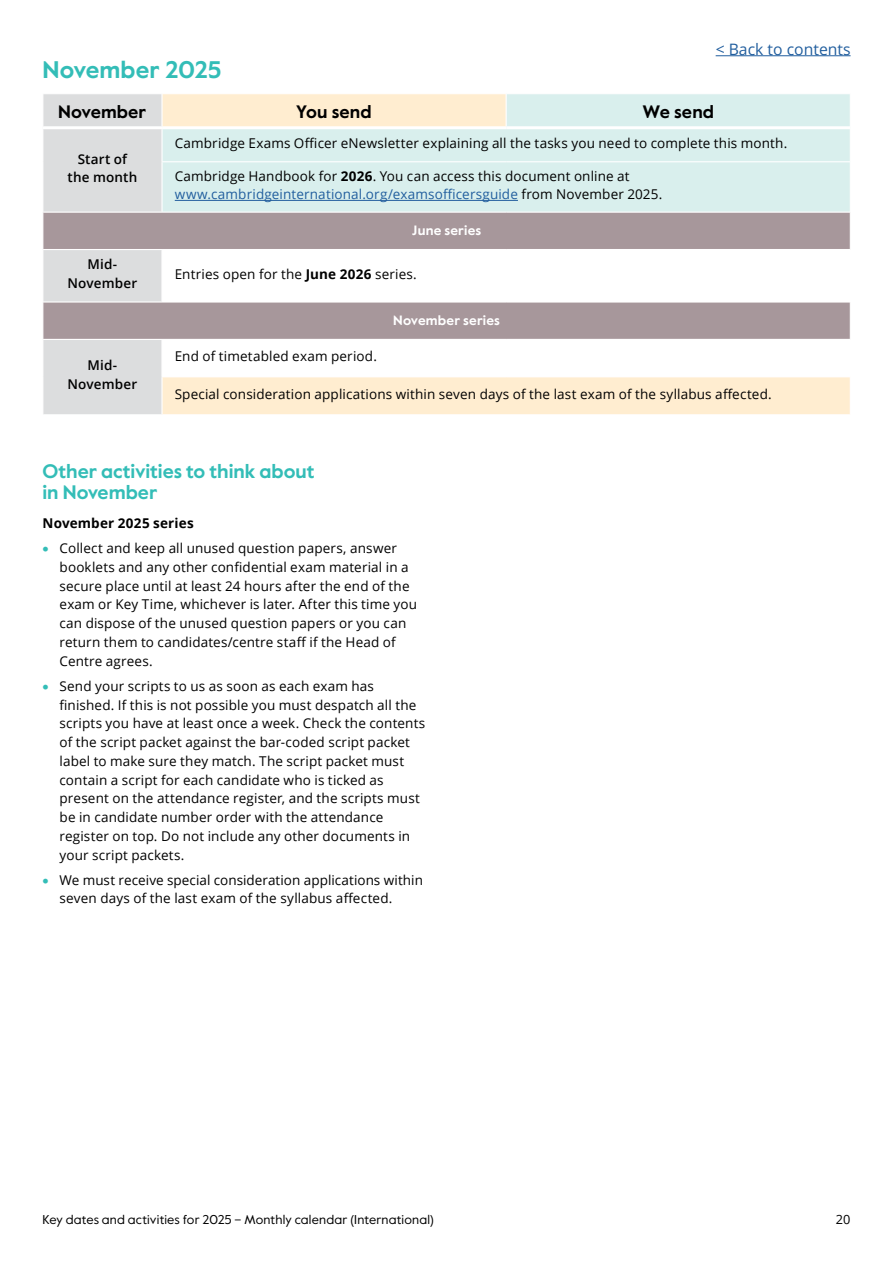
<style>
.page{position:relative;width:893px;height:1263px;background:#fff}
.page>*{position:absolute;margin:0;border:0;box-sizing:border-box;transform-origin:0 0}
.H2_Monthly_diary_heading_Blue{font:700 24px "Value Sans Pro";letter-spacing:.005em;color:#33bdb7}
.H3_Subheading_Blue{font:700 19.5px/21px "Value Sans Pro";color:#33bdb7}
.P_Monthly_diary_send_row{font:700 18px "Value Sans Pro";letter-spacing:.01em;color:#000}
.P_Monthly_diary_header_row{font:700 18px "Value Sans Pro";letter-spacing:.005em;color:#000}
.t1{font:15.75px "Open Sans";color:#215e9e}
.P_Body_text_OS{font:13.5px/18.8px "Open Sans";letter-spacing:.01em;color:#000}
.P_Monthly_diary_body_text_black{font:13.5px "Open Sans";letter-spacing:.01em;color:#000}
.P_Dates{font:600 13.5px/18.8px "Open Sans";letter-spacing:.01em;color:#000;text-align:center}
.P_Monthly_diary_heading_White{font:700 13.5px "Value Sans Pro";letter-spacing:.015em;color:#fff}
.P_Body_text_Bold{font:700 13.5px "Open Sans";letter-spacing:.015em;color:#000}
.t2{font:12.75px "Value Sans Pro";letter-spacing:.015em;color:#000}
.t3{font:12.75px "Open Sans";color:#000}
.s1{font-weight:700}
.s2{color:#215e9e}
.s3{color:#33bdb7}
</style>
<div class="page">
<hr style="left:716px;top:55px;width:135px;height:1px;background:#215e9e">
<div style="left:44px;top:94px;width:117px;height:118px;background:#dcddde"></div>
<div style="left:163px;top:377px;width:687px;height:37px;background:#ffedd0"></div>
<svg style="left:163px;top:94px;width:687px;height:118px;fill:#d9efed"></svg>
<div style="left:44px;top:213px;width:806px;height:36px;background:#a7979b"></div>
<svg style="left:44px;top:250px;width:118px;height:164px"></svg>
<div style="left:162px;top:303px;width:688px;height:36px;background:#a7979b"></div>
<hr style="left:506px;top:94px;width:1px;height:32px;background:#fff">
<hr style="left:161px;top:161px;width:345px;height:1px;background:#fff">
<hr style="left:506px;top:161px;width:344px;height:1px;background:#fff">
<hr style="left:161px;top:250px;width:2px;height:51px;background:#fff">
<hr style="left:43px;top:301px;width:119px;height:2px;background:#fff">
<hr style="left:43px;top:339px;width:119px;height:1px;background:#fff">
<hr style="left:161px;top:340px;width:2px;height:36px;background:#fff">
<hr style="left:161px;top:376px;width:345px;height:1px;background:#fff">
<hr style="left:161px;top:377px;width:2px;height:37px;background:#fff">
<hr style="left:43px;top:126px;width:119px;height:3px;background:#fff">
<hr style="left:162px;top:126px;width:344px;height:3px;background:#fff">
<hr style="left:506px;top:126px;width:344px;height:3px;background:#fff">
<hr style="left:175px;top:200px;width:343px;height:1px;background:#215e9e">
<p class="t1" style="left:716px;top:38px;width:136px">&lt; Back to contents</p>
<h2 class="H2_Monthly_diary_heading_Blue" style="left:43px;top:55px;width:180px">November 2025</h2>
<p class="P_Monthly_diary_header_row" style="left:58px;top:100px;width:90px">November</p>
<p class="P_Monthly_diary_send_row" style="left:296px;top:100px;width:77px">You send</p>
<p class="P_Monthly_diary_send_row" style="left:643px;top:100px;width:73px">We send</p>
<p class="P_Dates" style="left:68px;top:149px;width:71px">Start of the month</p>
<p class="P_Monthly_diary_body_text_black" style="left:175px;top:134px;width:614px">Cambridge Exams Officer eNewsletter explaining all the tasks you need to complete this month.</p>
<p class="P_Body_text_OS" style="left:175px;top:166px;width:489px">Cambridge Handbook for <span class="s1">2026</span>. You can access this document online at <span class="s2">www.cambridgeinternational.org/examsofficersguide</span> from November 2025.</p>
<p class="P_Monthly_diary_heading_White" style="left:412px;top:222px;width:71px">June series</p>
<p class="P_Dates" style="left:68px;top:255px;width:71px">Mid-<br>November</p>
<p class="P_Monthly_diary_body_text_black" style="left:175px;top:265px;width:243px">Entries open for the <span class="s1">June 2026</span> series.</p>
<p class="P_Monthly_diary_heading_White" style="left:393px;top:312px;width:108px">November series</p>
<p class="P_Dates" style="left:68px;top:356px;width:71px">Mid-<br>November</p>
<p class="P_Monthly_diary_body_text_black" style="left:175px;top:347px;width:204px">End of timetabled exam period.</p>
<p class="P_Monthly_diary_body_text_black" style="left:175px;top:384px;width:598px">Special consideration applications within seven days of the last exam of the syllabus affected.</p>
<h4 class="H3_Subheading_Blue" style="left:43px;top:461px;width:273px">Other activities to think about in November</h4>
<p class="P_Body_text_Bold" style="left:43px;top:514px;width:153px">November 2025 series</p>
<p class="P_Body_text_OS" style="left:60px;top:538px;width:359px;text-indent:-17px"><span class="s3">•</span> Collect and keep all unused question papers, answer booklets and any other confidential exam material in a secure place until at least 24 hours after the end of the exam or Key Time, whichever is later. After this time you can dispose of the unused question papers or you can return them to candidates/centre staff if the Head of Centre agrees.</p>
<p class="P_Body_text_OS" style="left:60px;top:676px;width:367px;text-indent:-17px"><span class="s3">•</span> Send your scripts to us as soon as each exam has finished. If this is not possible you must despatch all the scripts you have at least once a week. Check the contents of the script packet against the bar-coded script packet label to make sure they match. The script packet must contain a script for each candidate who is ticked as present on the attendance register, and the scripts must be in candidate number order with the attendance register on top. Do not include any other documents in your script packets.</p>
<p class="P_Body_text_OS" style="left:60px;top:870px;width:365px;text-indent:-17px"><span class="s3">•</span> We must receive special consideration applications within seven days of the last exam of the syllabus affected.</p>
<p class="t2" style="left:43px;top:1212px;width:393px">Key dates and activities for 2025 – Monthly calendar (International)</p>
<p class="t3" style="left:836px;top:1211px;width:16px">20</p>
</div>
